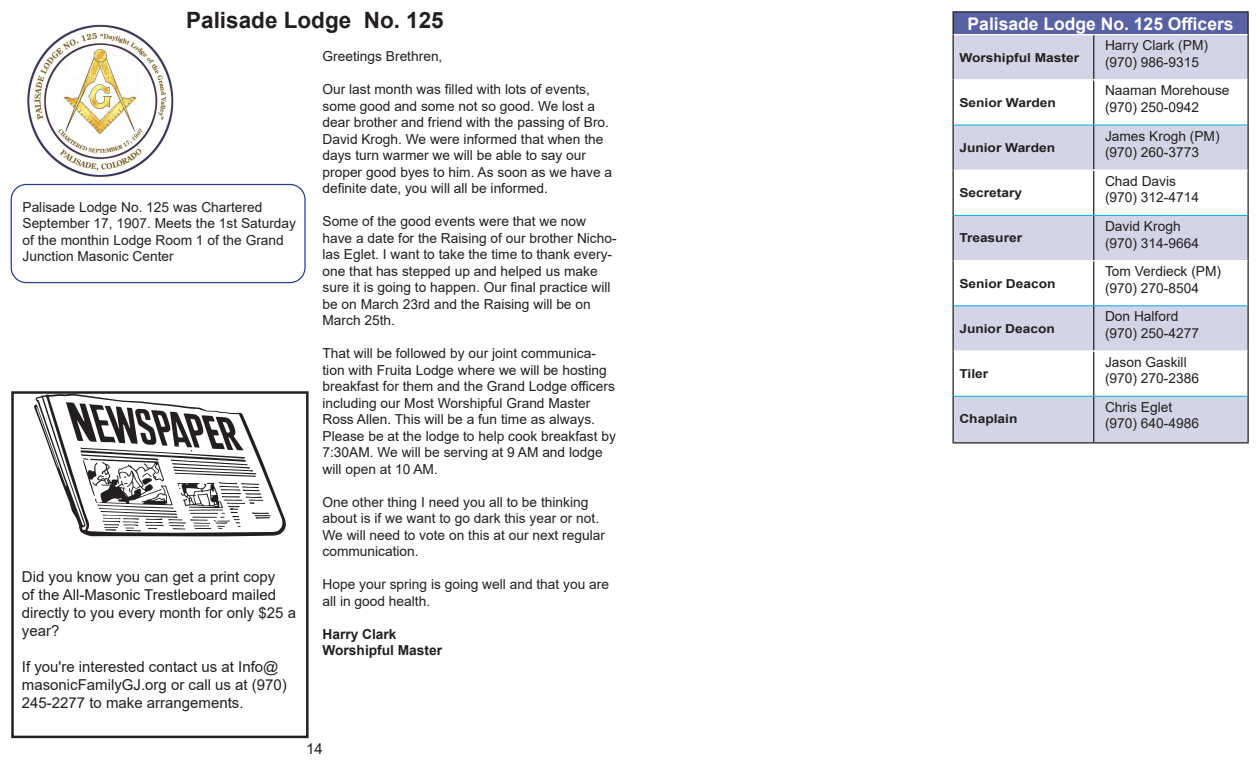
<style>
.page{position:relative;width:1260px;height:765px;background:#fff}
.page>*{position:absolute;margin:0;border:0;box-sizing:border-box;transform-origin:0 0}
.TOC_title{font:700 22.5px "Arial";color:#231f20}
.t1{font:700 17.5px "Arial";color:#fff}
.t2{font:15px/18px "Arial";color:#231f20}
.t3{font:13.75px/16.5px "Arial";color:#231f20}
.t4{font:700 13.75px "Arial";color:#231f20}
.t5{font:700 12.38px "Arial";color:#231f20;scale:1.11 1}
</style>
<div class="page">
<img style="left:13px;top:24px;width:178px;height:167px">
<div style="left:11px;top:184px;width:295px;height:99px;border:1px solid #253f8e;border-radius:15px"></div>
<div style="left:11px;top:391px;width:298px;height:347px;border:2px solid #231f20"></div>
<svg style="left:34px;top:394px;width:252px;height:142px"></svg>
<div style="left:953px;top:12px;width:295px;height:23px;background:#5861a3"></div>
<svg style="left:954px;top:35px;width:294px;height:407px;fill:#d4d4e7"></svg>
<hr style="left:952px;top:35px;width:2px;height:45px;background:#231f20">
<hr style="left:1093px;top:35px;width:1px;height:44px;background:#231f20">
<hr style="left:1248px;top:35px;width:1px;height:45px;background:#231f20">
<hr style="left:952px;top:80px;width:2px;height:45px;background:#231f20">
<hr style="left:1093px;top:80px;width:1px;height:45px;background:#231f20">
<hr style="left:1248px;top:80px;width:1px;height:45px;background:#231f20">
<hr style="left:952px;top:125px;width:2px;height:45px;background:#231f20">
<hr style="left:1093px;top:125px;width:1px;height:45px;background:#231f20">
<hr style="left:1248px;top:125px;width:1px;height:45px;background:#231f20">
<hr style="left:952px;top:170px;width:2px;height:45px;background:#231f20">
<hr style="left:1093px;top:171px;width:1px;height:44px;background:#231f20">
<hr style="left:1248px;top:170px;width:1px;height:45px;background:#231f20">
<hr style="left:952px;top:215px;width:2px;height:46px;background:#231f20">
<hr style="left:1093px;top:216px;width:1px;height:44px;background:#231f20">
<hr style="left:1248px;top:215px;width:1px;height:46px;background:#231f20">
<hr style="left:952px;top:261px;width:2px;height:45px;background:#231f20">
<hr style="left:1093px;top:261px;width:1px;height:45px;background:#231f20">
<hr style="left:1248px;top:261px;width:1px;height:45px;background:#231f20">
<hr style="left:952px;top:306px;width:2px;height:45px;background:#231f20">
<hr style="left:1093px;top:306px;width:1px;height:44px;background:#231f20">
<hr style="left:1248px;top:306px;width:1px;height:45px;background:#231f20">
<hr style="left:952px;top:351px;width:2px;height:45px;background:#231f20">
<hr style="left:1093px;top:352px;width:1px;height:44px;background:#231f20">
<hr style="left:1248px;top:351px;width:1px;height:45px;background:#231f20">
<hr style="left:952px;top:396px;width:2px;height:46px;background:#231f20">
<hr style="left:1093px;top:396px;width:1px;height:46px;background:#231f20">
<hr style="left:1248px;top:396px;width:1px;height:46px;background:#231f20">
<hr style="left:952px;top:442px;width:142px;height:1px;background:#231f20">
<hr style="left:1094px;top:442px;width:155px;height:1px;background:#231f20">
<hr style="left:954px;top:79px;width:140px;height:1px;background:#fff">
<hr style="left:1094px;top:79px;width:154px;height:1px;background:#fff">
<hr style="left:954px;top:170px;width:140px;height:1px;background:#fff">
<hr style="left:1094px;top:170px;width:154px;height:1px;background:#fff">
<hr style="left:954px;top:260px;width:140px;height:1px;background:#fff">
<hr style="left:1094px;top:260px;width:154px;height:1px;background:#fff">
<hr style="left:954px;top:350px;width:140px;height:2px;background:#fff">
<hr style="left:1094px;top:350px;width:154px;height:2px;background:#fff">
<hr style="left:954px;top:125px;width:140px;height:1px;background:#00aeef">
<hr style="left:1094px;top:125px;width:154px;height:1px;background:#00aeef">
<hr style="left:954px;top:215px;width:140px;height:1px;background:#00aeef">
<hr style="left:1094px;top:215px;width:154px;height:1px;background:#00aeef">
<hr style="left:954px;top:306px;width:140px;height:1px;background:#00aeef">
<hr style="left:1094px;top:306px;width:154px;height:1px;background:#00aeef">
<hr style="left:954px;top:396px;width:140px;height:1px;background:#00aeef">
<hr style="left:1094px;top:396px;width:154px;height:1px;background:#00aeef">
<hr style="left:952px;top:11px;width:142px;height:1px;background:#231f20">
<hr style="left:952px;top:13px;width:2px;height:22px;background:#231f20">
<hr style="left:1094px;top:11px;width:155px;height:1px;background:#231f20">
<svg style="left:1248px;top:13px;width:1px;height:22px"></svg>
<hr style="left:954px;top:34px;width:140px;height:1px;background:#fff">
<hr style="left:1094px;top:34px;width:154px;height:1px;background:#fff">
<p class="TOC_title" style="left:186px;top:4px;width:259px">Palisade Lodge No. 125</p>
<p class="t3" style="left:22px;top:199px;width:275px">Palisade Lodge No. 125 was Chartered September 17, 1907. Meets the 1st Saturday of the monthin Lodge Room 1 of the Grand Junction Masonic Center</p>
<p class="t2" style="left:22px;top:568px;width:276px">Did you know you can get a print copy<br>of the All-Masonic Trestleboard mailed directly to you every month for only $25 a year?</p>
<p class="t2" style="left:22px;top:658px;width:267px">If you're interested contact us at Info@ masonicFamilyGJ.org or call us at (970)<br>245-2277 to make arrangements.</p>
<p class="t3" style="left:322px;top:48px;width:121px">Greetings Brethren,</p>
<p class="t3" style="left:322px;top:81px;width:291px">Our last month was filled with lots of events, some good and some not so good. We lost a dear brother and friend with the passing of Bro.<br>David Krogh. We were informed that when the days turn warmer we will be able to say our proper good byes to him. As soon as we have a definite date, you will all be informed.</p>
<p class="t3" style="left:322px;top:213px;width:296px">Some of the good events were that we now have a date for the Raising of our brother Nicho&shy;las Eglet. I want to take the time to thank every&shy;one that has stepped up and helped us make sure it is going to happen. Our final practice will be on March 23rd and the Raising will be on March 25th.</p>
<p class="t3" style="left:322px;top:345px;width:295px">That will be followed by our joint communica&shy;tion with Fruita Lodge where we will be hosting breakfast for them and the Grand Lodge officers including our Most Worshipful Grand Master Ross Allen. This will be a fun time as always.<br>Please be at the lodge to help cook breakfast by 7:30AM. We will be serving at 9 AM and lodge will open at 10 AM.</p>
<p class="t3" style="left:322px;top:494px;width:284px">One other thing I need you all to be thinking about is if we want to go dark this year or not.<br>We will need to vote on this at our next regular communication.</p>
<p class="t3" style="left:322px;top:576px;width:288px">Hope your spring is going well and that you are all in good health.</p>
<p class="t4" style="left:322px;top:624px;width:76px">Harry Clark</p>
<p class="t4" style="left:322px;top:641px;width:121px">Worshipful Master</p>
<p class="t2" style="left:306px;top:739px;width:18px">14</p>
<p class="t1" style="left:968px;top:11px;width:268px">Palisade Lodge No. 125 Officers</p>
<p class="t5" style="left:959px;top:48px;width:109px">Worshipful Master</p>
<p class="t3" style="left:1105px;top:37px;width:105px">Harry Clark (PM)</p>
<p class="t3" style="left:1105px;top:54px;width:96px">(970) 986-9315</p>
<p class="t5" style="left:959px;top:94px;width:88px">Senior Warden</p>
<p class="t5" style="left:959px;top:139px;width:88px">Junior Warden</p>
<p class="t5" style="left:959px;top:184px;width:58px">Secretary</p>
<p class="t5" style="left:959px;top:229px;width:58px">Treasurer</p>
<p class="t5" style="left:959px;top:274px;width:88px">Senior Deacon</p>
<p class="t5" style="left:959px;top:320px;width:88px">Junior Deacon</p>
<p class="t5" style="left:959px;top:365px;width:27px">Tiler</p>
<p class="t5" style="left:959px;top:410px;width:54px">Chaplain</p>
<p class="t3" style="left:1105px;top:82px;width:126px">Naaman Morehouse</p>
<p class="t3" style="left:1105px;top:99px;width:96px">(970) 250-0942</p>
<p class="t3" style="left:1105px;top:127px;width:116px">James Krogh (PM)</p>
<p class="t3" style="left:1105px;top:144px;width:96px">(970) 260-3773</p>
<p class="t3" style="left:1105px;top:173px;width:73px">Chad Davis</p>
<p class="t3" style="left:1105px;top:189px;width:96px">(970) 312-4714</p>
<p class="t3" style="left:1105px;top:218px;width:77px">David Krogh</p>
<p class="t3" style="left:1105px;top:234px;width:96px">(970) 314-9664</p>
<p class="t3" style="left:1105px;top:263px;width:118px">Tom Verdieck (PM)</p>
<p class="t3" style="left:1105px;top:280px;width:96px">(970) 270-8504</p>
<p class="t3" style="left:1105px;top:308px;width:75px">Don Halford</p>
<p class="t3" style="left:1105px;top:325px;width:96px">(970) 250-4277</p>
<p class="t3" style="left:1105px;top:353px;width:83px">Jason Gaskill</p>
<p class="t3" style="left:1105px;top:370px;width:96px">(970) 270-2386</p>
<p class="t3" style="left:1105px;top:399px;width:69px">Chris Eglet</p>
<p class="t3" style="left:1105px;top:415px;width:96px">(970) 640-4986</p>
</div>
